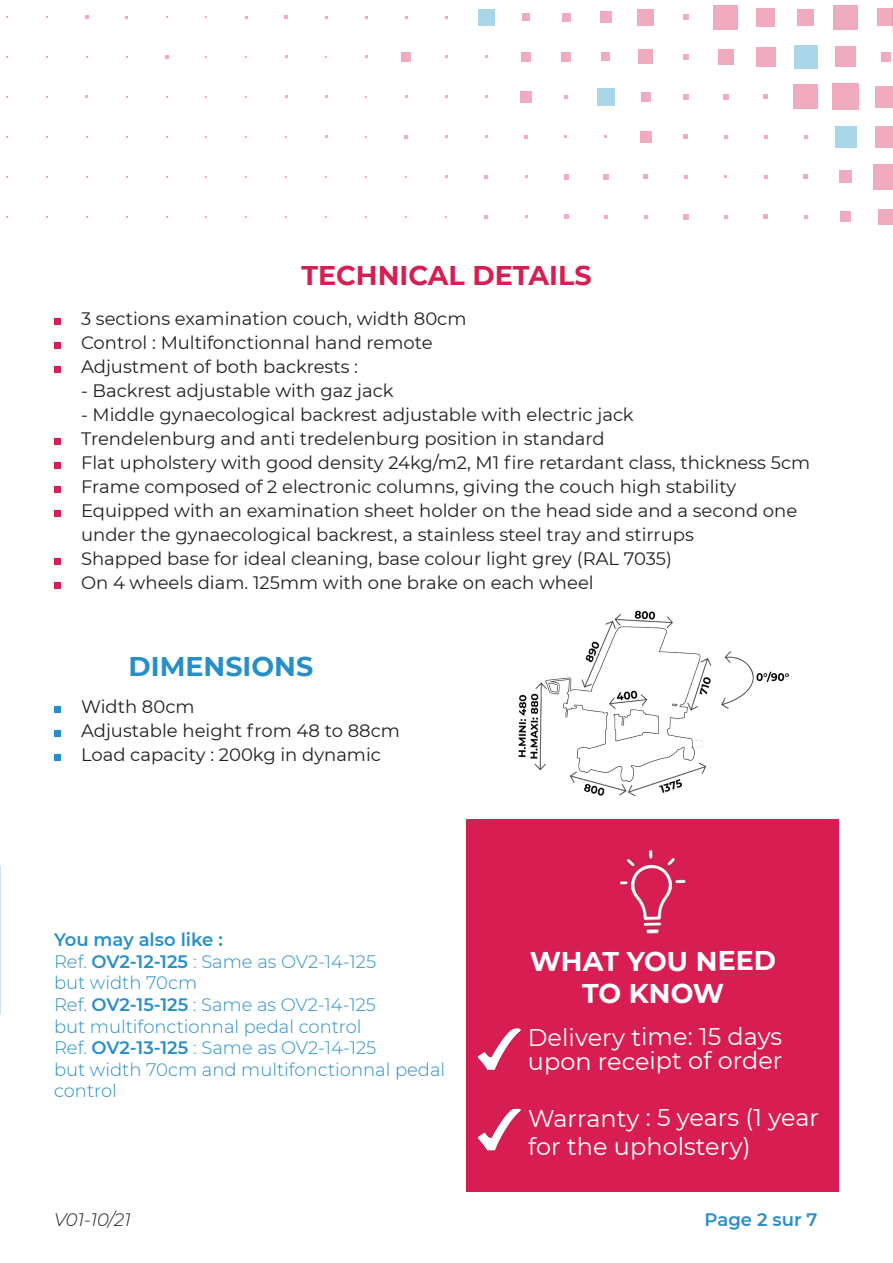
<style>
.page{position:relative;width:893px;height:1263px;background:#fff}
.page>*{position:absolute;margin:0;border:0;box-sizing:border-box;transform-origin:0 0}
.t1{font:700 27px/32.4px "Montserrat";letter-spacing:-.005em;color:#fff;text-align:center}
.t2{font:700 27px "Montserrat";color:#d71d52}
.t3{font:700 27px "Montserrat";color:#278fc7}
.t4{font:24px "Montserrat";letter-spacing:-.005em;color:#fff}
.t5{font:18px "Montserrat";color:#231f20}
.TITRE_1{font:300 18px/21.6px "Montserrat";color:#278fc7}
.TITRE_1-2{font:600 18px "Montserrat";color:#278fc7}
.t6{font:italic 300 18px "Montserrat";color:#231f20}
.s1{font-weight:600}
</style>
<div class="page">
<div style="left:878px;top:209px;width:14px;height:16px;background:#f0abbf"></div>
<div style="left:873px;top:164px;width:19px;height:25px;background:#f0abbf"></div>
<div style="left:875px;top:126px;width:17px;height:21px;background:#f0abbf"></div>
<div style="left:875px;top:86px;width:17px;height:22px;background:#f0abbf"></div>
<div style="left:881px;top:52px;width:9px;height:10px;background:#f0abbf"></div>
<div style="left:877px;top:8px;width:15px;height:18px;background:#f0abbf"></div>
<div style="left:840px;top:212px;width:11px;height:10px;background:#f0abbf"></div>
<div style="left:839px;top:171px;width:13px;height:12px;background:#f0abbf"></div>
<div style="left:835px;top:126px;width:21px;height:22px;background:#abd5e9"></div>
<div style="left:832px;top:84px;width:27px;height:26px;background:#f0abbf"></div>
<div style="left:835px;top:47px;width:21px;height:20px;background:#f0abbf"></div>
<div style="left:833px;top:5px;width:25px;height:24px;background:#f0abbf"></div>
<svg style="left:804px;top:215px;width:4px;height:4px"></svg>
<svg style="left:803px;top:175px;width:5px;height:4px"></svg>
<svg style="left:804px;top:135px;width:4px;height:4px"></svg>
<div style="left:793px;top:84px;width:25px;height:25px;background:#f0abbf"></div>
<div style="left:794px;top:45px;width:23px;height:24px;background:#abd5e9"></div>
<div style="left:797px;top:9px;width:17px;height:16px;background:#f0abbf"></div>
<svg style="left:763px;top:214px;width:5px;height:5px"></svg>
<svg style="left:764px;top:175px;width:4px;height:4px"></svg>
<svg style="left:764px;top:135px;width:4px;height:4px"></svg>
<svg style="left:764px;top:95px;width:4px;height:4px"></svg>
<div style="left:756px;top:47px;width:20px;height:20px;background:#f0abbf"></div>
<div style="left:756px;top:8px;width:19px;height:18px;background:#f0abbf"></div>
<svg style="left:724px;top:215px;width:3px;height:4px"></svg>
<svg style="left:724px;top:135px;width:3px;height:4px"></svg>
<svg style="left:723px;top:94px;width:5px;height:6px"></svg>
<div style="left:718px;top:49px;width:15px;height:16px;background:#f0abbf"></div>
<div style="left:713px;top:5px;width:25px;height:24px;background:#f0abbf"></div>
<svg style="left:683px;top:214px;width:5px;height:5px"></svg>
<svg style="left:684px;top:175px;width:4px;height:4px"></svg>
<svg style="left:684px;top:135px;width:4px;height:4px"></svg>
<svg style="left:683px;top:94px;width:5px;height:6px"></svg>
<svg style="left:683px;top:54px;width:5px;height:5px"></svg>
<svg style="left:683px;top:14px;width:6px;height:6px"></svg>
<svg style="left:644px;top:215px;width:4px;height:4px"></svg>
<svg style="left:644px;top:175px;width:4px;height:4px"></svg>
<div style="left:640px;top:131px;width:11px;height:11px;background:#f0abbf"></div>
<div style="left:641px;top:92px;width:9px;height:9px;background:#f0abbf"></div>
<div style="left:639px;top:50px;width:14px;height:14px;background:#f0abbf"></div>
<div style="left:638px;top:9px;width:16px;height:16px;background:#f0abbf"></div>
<svg style="left:604px;top:215px;width:4px;height:4px"></svg>
<svg style="left:603px;top:174px;width:6px;height:5px"></svg>
<div style="left:597px;top:88px;width:18px;height:18px;background:#abd5e9"></div>
<div style="left:602px;top:53px;width:8px;height:8px;background:#f0abbf"></div>
<div style="left:600px;top:11px;width:11px;height:12px;background:#f0abbf"></div>
<svg style="left:564px;top:214px;width:4px;height:5px"></svg>
<svg style="left:564px;top:174px;width:4px;height:5px"></svg>
<svg style="left:564px;top:95px;width:4px;height:4px"></svg>
<div style="left:561px;top:52px;width:9px;height:9px;background:#f0abbf"></div>
<div style="left:562px;top:13px;width:8px;height:8px;background:#f0abbf"></div>
<svg style="left:524px;top:135px;width:4px;height:3px"></svg>
<div style="left:520px;top:91px;width:12px;height:11px;background:#f0abbf"></div>
<div style="left:521px;top:52px;width:10px;height:10px;background:#f0abbf"></div>
<div style="left:522px;top:13px;width:8px;height:8px;background:#f0abbf"></div>
<svg style="left:484px;top:215px;width:4px;height:4px"></svg>
<svg style="left:484px;top:175px;width:4px;height:3px"></svg>
<div style="left:478px;top:9px;width:16px;height:16px;background:#abd5e9"></div>
<svg style="left:404px;top:135px;width:4px;height:4px"></svg>
<div style="left:401px;top:52px;width:10px;height:10px;background:#f0abbf"></div>
<svg style="left:285px;top:15px;width:3px;height:4px"></svg>
<svg style="left:165px;top:55px;width:3px;height:4px"></svg>
<svg style="left:85px;top:15px;width:3px;height:4px"></svg>
<svg style="left:892px;top:209px;width:1px;height:16px"></svg>
<svg style="left:892px;top:169px;width:1px;height:21px"></svg>
<svg style="left:892px;top:127px;width:1px;height:21px"></svg>
<svg style="left:892px;top:6px;width:1px;height:28px"></svg>
<div style="left:54px;top:318px;width:6px;height:7px;background:#d71d52"></div>
<div style="left:54px;top:342px;width:6px;height:7px;background:#d71d52"></div>
<div style="left:54px;top:366px;width:6px;height:7px;background:#d71d52"></div>
<div style="left:54px;top:438px;width:6px;height:7px;background:#d71d52"></div>
<div style="left:54px;top:462px;width:6px;height:7px;background:#d71d52"></div>
<div style="left:54px;top:486px;width:6px;height:7px;background:#d71d52"></div>
<div style="left:54px;top:510px;width:6px;height:7px;background:#d71d52"></div>
<div style="left:54px;top:558px;width:6px;height:7px;background:#d71d52"></div>
<div style="left:54px;top:582px;width:6px;height:7px;background:#d71d52"></div>
<div style="left:54px;top:706px;width:6px;height:7px;background:#278fc7"></div>
<div style="left:54px;top:730px;width:6px;height:7px;background:#278fc7"></div>
<div style="left:54px;top:754px;width:6px;height:7px;background:#278fc7"></div>
<div style="left:467px;top:820px;width:372px;height:372px;background:#d71d52"></div>
<img style="left:478px;top:1028px;width:43px;height:42px">
<img style="left:478px;top:1109px;width:43px;height:41px">
<img style="left:620px;top:850px;width:66px;height:84px">
<img style="left:518px;top:610px;width:270px;height:187px">
<p class="t2" style="left:301px;top:256px;width:292px">TECHNICAL DETAILS</p>
<p class="t5" style="left:81px;top:306px;width:387px">3 sections examination couch, width 80cm</p>
<p class="t5" style="left:81px;top:330px;width:353px">Control : Multifonctionnal hand remote</p>
<p class="t5" style="left:81px;top:354px;width:278px">Adjustment of both backrests :</p>
<p class="t5" style="left:81px;top:378px;width:314px">- Backrest adjustable with gaz jack</p>
<p class="t5" style="left:81px;top:402px;width:554px">- Middle gynaecological backrest adjustable with electric jack</p>
<p class="t5" style="left:81px;top:426px;width:525px">Trendelenburg and anti tredelenburg position in standard</p>
<p class="t5" style="left:81px;top:450px;width:731px">Flat upholstery with good density 24kg/m2, M1 fire retardant class, thickness 5cm</p>
<p class="t5" style="left:81px;top:474px;width:657px">Frame composed of 2 electronic columns, giving the couch high stability</p>
<p class="t5" style="left:81px;top:498px;width:718px">Equipped with an examination sheet holder on the head side and a second one</p>
<p class="t5" style="left:81px;top:522px;width:614px">under the gynaecological backrest, a stainless steel tray and stirrups</p>
<p class="t5" style="left:81px;top:546px;width:592px">Shapped base for ideal cleaning, base colour light grey (RAL 7035)</p>
<p class="t5" style="left:81px;top:570px;width:514px">On 4 wheels diam. 125mm with one brake on each wheel</p>
<p class="t3" style="left:128px;top:647px;width:186px">DIMENSIONS</p>
<p class="t5" style="left:81px;top:694px;width:115px">Width 80cm</p>
<p class="t5" style="left:81px;top:718px;width:320px">Adjustable height from 48 to 88cm</p>
<p class="t5" style="left:81px;top:742px;width:302px">Load capacity : 200kg in dynamic</p>
<p class="TITRE_1-2" style="left:54px;top:927px;width:170px">You may also like :</p>
<p class="TITRE_1" style="left:54px;top:950px;width:324px">Ref. <span class="s1">OV2-12-125</span> : Same as OV2-14-125</p>
<p class="TITRE_1" style="left:54px;top:972px;width:145px">but width 70cm</p>
<p class="TITRE_1" style="left:54px;top:993px;width:323px">Ref. <span class="s1">OV2-15-125</span> : Same as OV2-14-125</p>
<p class="TITRE_1" style="left:54px;top:1015px;width:309px">but multifonctionnal pedal control</p>
<p class="TITRE_1" style="left:54px;top:1036px;width:324px">Ref. <span class="s1">OV2-13-125</span> : Same as OV2-14-125</p>
<p class="TITRE_1" style="left:54px;top:1058px;width:393px">but width 70cm and multifonctionnal pedal control</p>
<p class="t1" style="left:530px;top:944px;width:248px">WHAT YOU NEED<br>TO KNOW</p>
<p class="t4" style="left:528px;top:1020px;width:256px">Delivery time: 15 days</p>
<p class="t4" style="left:528px;top:1044px;width:256px">upon receipt of order</p>
<p class="t4" style="left:528px;top:1101px;width:293px">Warranty : 5 years (1 year</p>
<p class="t4" style="left:528px;top:1130px;width:224px">for the upholstery)</p>
<p class="t6" style="left:54px;top:1208px;width:78px">V01-10/21</p>
<p class="TITRE_1-2" style="left:705px;top:1207px;width:114px">Page 2 sur 7</p>
</div>
